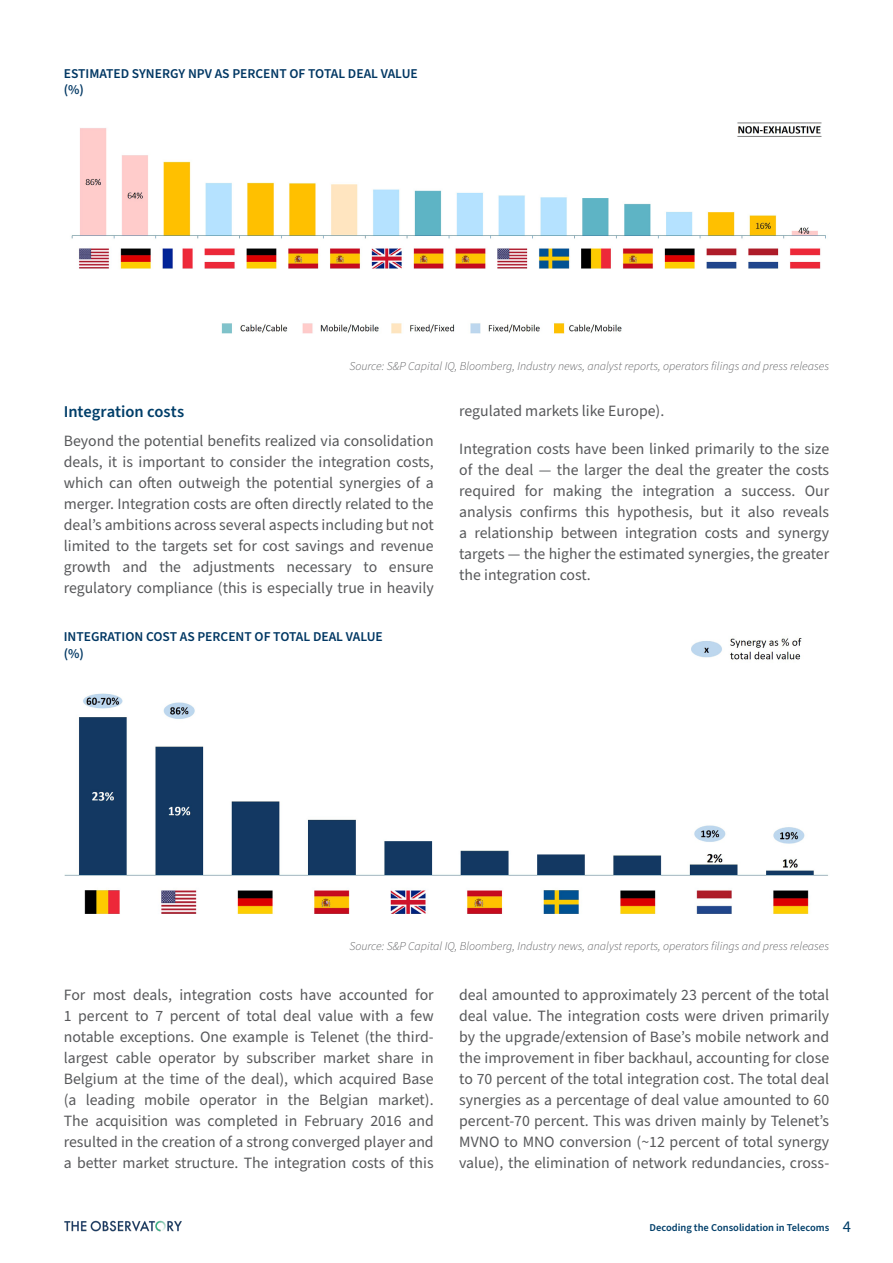
<style>
.page{position:relative;width:893px;height:1263px;background:#fff}
.page>*{position:absolute;margin:0;border:0;box-sizing:border-box;transform-origin:0 0}
.SUBHEAD{font:600 16.5px "Source Sans Pro";color:#003e69}
.t1{font:16.5px "Source Sans Pro";color:#003e69}
.BODY_COPY{font:15.75px/21px "Source Sans Pro";color:#57585a;text-align:justify}
.FIGURE_TEXT{font:600 13.5px "Source Sans Pro";color:#013763}
.t2{font:italic 300 12px "Source Sans Pro";color:#57585a}
.t3{font:600 10.5px "Source Sans Pro";color:#003e69}
</style>
<div class="page">
<img style="left:64px;top:1220px;width:118px;height:12px">
<img style="left:64px;top:638px;width:764px;height:276px">
<div style="left:54px;top:606px;width:369px;height:51px;background:#fff"></div>
<img style="left:71px;top:122px;width:755px;height:212px">
<p class="FIGURE_TEXT" style="left:64px;top:64px;width:355px">ESTIMATED SYNERGY NPV AS PERCENT OF TOTAL DEAL VALUE</p>
<p class="FIGURE_TEXT" style="left:64px;top:81px;width:22px">(%)</p>
<p class="t2" style="left:350px;top:358px;width:481px">Source: S&amp;P Capital IQ, Bloomberg, Industry news, analyst reports, operators filings and press releases</p>
<p class="SUBHEAD" style="left:64px;top:400px;width:122px">Integration costs</p>
<p class="BODY_COPY" style="left:64px;top:431px;width:371px">Beyond the potential benefits realized via consolidation deals, it is important to consider the integration costs, which can often outweigh the potential synergies of a merger. Integration costs are often directly related to the deal’s ambitions across several aspects including but not limited to the targets set for cost savings and revenue growth and the adjustments necessary to ensure regulatory compliance (this is especially true in heavily</p>
<p class="FIGURE_TEXT" style="left:64px;top:628px;width:321px">INTEGRATION COST AS PERCENT OF TOTAL DEAL VALUE</p>
<p class="FIGURE_TEXT" style="left:64px;top:644px;width:22px">(%)</p>
<p class="BODY_COPY" style="left:459px;top:401px;width:207px">regulated markets like Europe).</p>
<p class="BODY_COPY" style="left:459px;top:439px;width:371px">Integration costs have been linked primarily to the size of the deal — the larger the deal the greater the costs required for making the integration a success. Our analysis confirms this hypothesis, but it also reveals a relationship between integration costs and synergy targets — the higher the estimated synergies, the greater the integration cost.</p>
<p class="t2" style="left:350px;top:938px;width:481px">Source: S&amp;P Capital IQ, Bloomberg, Industry news, analyst reports, operators filings and press releases</p>
<p class="BODY_COPY" style="left:64px;top:985px;width:371px">For most deals, integration costs have accounted for 1 percent to 7 percent of total deal value with a few notable exceptions. One example is Telenet (the third&shy;largest cable operator by subscriber market share in Belgium at the time of the deal), which acquired Base (a leading mobile operator in the Belgian market).<br>The acquisition was completed in February 2016 and resulted in the creation of a strong converged player and a better market structure. The integration costs of this</p>
<p class="BODY_COPY" style="left:459px;top:985px;width:371px">deal amounted to approximately 23 percent of the total deal value. The integration costs were driven primarily by the upgrade/extension of Base’s mobile network and the improvement in fiber backhaul, accounting for close to 70 percent of the total integration cost. The total deal synergies as a percentage of deal value amounted to 60 percent-70 percent. This was driven mainly by Telenet’s MVNO to MNO conversion (~12 percent of total synergy value), the elimination of network redundancies, cross-</p>
<p class="t3" style="left:649px;top:1220px;width:181px">Decoding the Consolidation in Telecoms</p>
<p class="t1" style="left:843px;top:1215px;width:10px">4</p>
</div>
